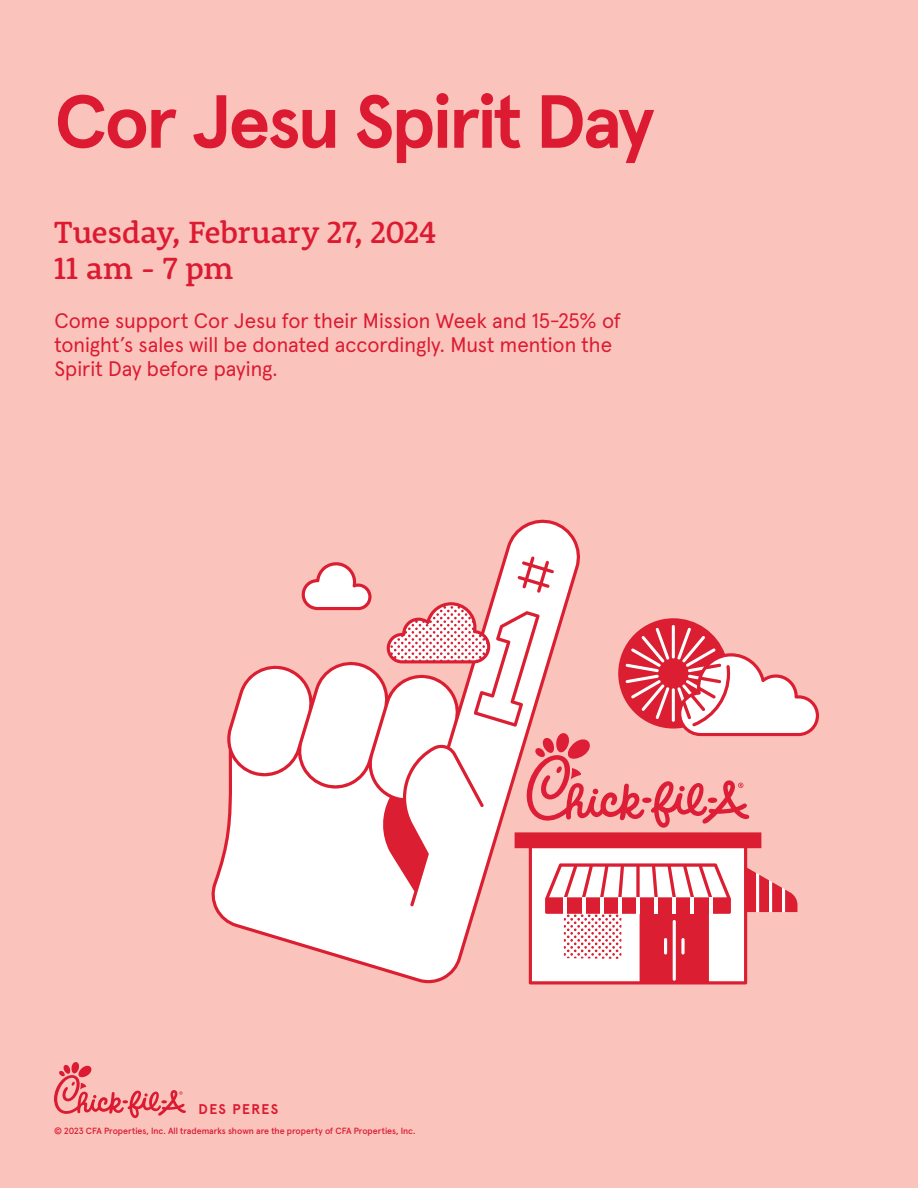
<style>
.page{position:relative;width:918px;height:1188px;background:#fac4bc}
.page>*{position:absolute;margin:0;border:0;box-sizing:border-box;transform-origin:0 0}
.t1{font:700 75px "Apercu";letter-spacing:-.04em;color:#dc1a32}
.t2{font:500 31.5px/36px "Rooney Pro";letter-spacing:-.015em;color:#dc1a32}
.t3{font:21px/24px "Apercu";color:#dc1a32}
.t4{font:700 14.1px "Apercu";letter-spacing:.095em;color:#dc1a32}
.t5{font:500 9px "Apercu";color:#dc1a32}
</style>
<div class="page">
<svg style="left:212px;top:520px;width:368px;height:405px"></svg>
<svg style="left:230px;top:556px;width:589px;height:428px"></svg>
<svg style="left:54px;top:1062px;width:132px;height:56px"></svg>
<h1 class="t1" style="left:54px;top:63px;width:602px">Cor Jesu Spirit Day</h1>
<h2 class="t2" style="left:54px;top:213px;width:384px">Tuesday, February 27, 2024<br>11 am - 7 pm</h2>
<p class="t3" style="left:54px;top:307px;width:568px">Come support Cor Jesu for their Mission Week and 15-25% of tonight’s sales will be donated accordingly. Must mention the<br>Spirit Day before paying.</p>
<p class="t4" style="left:198px;top:1098px;width:81px">DES PERES</p>
<p class="t5" style="left:54px;top:1124px;width:363px">© 2023 CFA Properties, Inc. All trademarks shown are the property of CFA Properties, Inc.</p>
</div>
